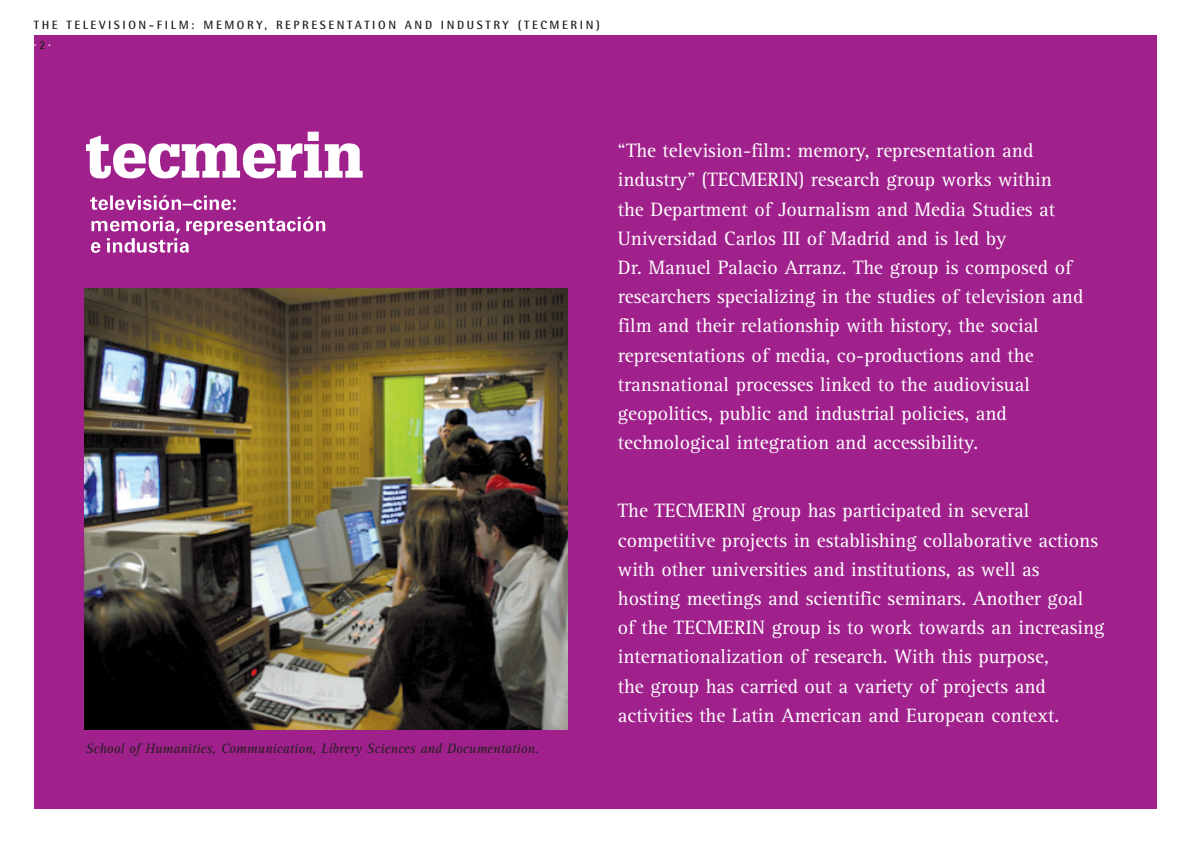
<style>
.page{position:relative;width:1191px;height:842px;background:#fff}
.page>*{position:absolute;margin:0;border:0;box-sizing:border-box;transform-origin:0 0}
.t1{font:20px/29.2px "Rotis Serif";color:#fff}
.t2{font:italic 14px "Rotis Serif";color:#231f20}
.t3{font:700 12px/20px "Rotis Semi Sans";letter-spacing:.215em;color:#231f20}
.s1{color:#fff}
</style>
<div class="page">
<div style="left:34px;top:35px;width:1122px;height:774px;background:#a0218c"></div>
<img style="left:85px;top:289px;width:482px;height:440px">
<img style="left:86px;top:132px;width:277px;height:47px">
<p class="t3" style="left:34px;top:16px;width:567px">THE TELEVISION-FILM: MEMORY, REPRESENTATION AND INDUSTRY (TECMERIN) <span class="s1">·</span>2<span class="s1">·</span></p>
<p class="t2" style="left:86px;top:744px;width:455px">School of Humanities, Communication, Librery Sciences and Documentation.</p>
<p class="t1" style="left:618px;top:138px;width:467px">“The television-film: memory, representation and industry” (TECMERIN) research group works within<br>the Department of Journalism and Media Studies at Universidad Carlos III of Madrid and is led by<br>Dr. Manuel Palacio Arranz. The group is composed of researchers specializing in the studies of television and film and their relationship with history, the social representations of media, co-productions and the transnational processes linked to the audiovisual geopolitics, public and industrial policies, and technological integration and accessibility.</p>
<p class="t1" style="left:618px;top:498px;width:488px">The TECMERIN group has participated in several competitive projects in establishing collaborative actions with other universities and institutions, as well as hosting meetings and scientific seminars. Another goal of the TECMERIN group is to work towards an increasing internationalization of research. With this purpose,<br>the group has carried out a variety of projects and activities the Latin American and European context.</p>
</div>
